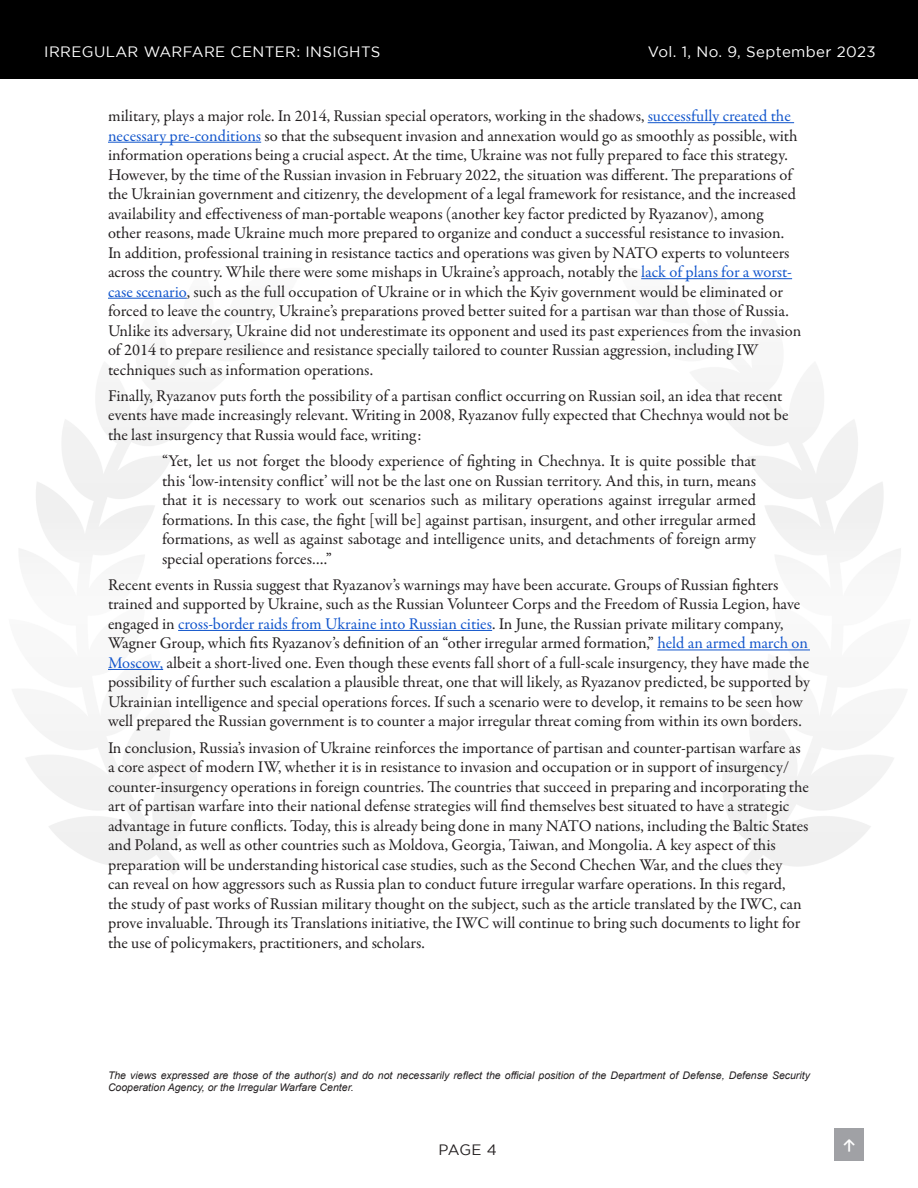
<style>
.page{position:relative;width:918px;height:1188px;background:#fff}
.page>*{position:absolute;margin:0;border:0;box-sizing:border-box;transform-origin:0 0}
.t1{font:16.5px/19.5px "Garamond Premr Pro";color:#231f20}
.t2{font:15px "Gotham";letter-spacing:.025em;color:#fff}
.t3{font:15px "Gotham";color:#231f20}
.t4{font:700 15px "Calibri";color:#fff}
.t5{font:italic 10.5px/12.6px "Arial";color:#231f20}
.s1{color:#15c}
</style>
<div class="page">
<div style="left:0;top:0;width:918px;height:79px;background:#000"></div>
<hr style="left:648px;top:122px;width:146px;height:1px;background:#15c">
<hr style="left:108px;top:142px;width:153px;height:1px;background:#15c">
<hr style="left:641px;top:278px;width:151px;height:1px;background:#15c">
<hr style="left:108px;top:298px;width:79px;height:1px;background:#15c">
<hr style="left:178px;top:630px;width:314px;height:1px;background:#15c">
<hr style="left:657px;top:650px;width:153px;height:1px;background:#15c">
<hr style="left:108px;top:669px;width:55px;height:1px;background:#15c">
<div style="left:835px;top:1129px;width:29px;height:32px;background:#a0a1a5"></div>
<p class="t2" style="left:44px;top:44px;width:338px">IRREGULAR WARFARE CENTER: INSIGHTS</p>
<p class="t2" style="left:648px;top:44px;width:229px">Vol. 1, No. 9, September 2023</p>
<p class="t1" style="left:108px;top:107px;width:695px">military, plays a major role. In 2014, Russian special operators, working in the shadows, <span class="s1">successfully created the necessary pre-conditions</span> so that the subsequent invasion and annexation would go as smoothly as possible, with information operations being a crucial aspect. At the time, Ukraine was not fully prepared to face this strategy.<br>However, by the time of the Russian invasion in February 2022, the situation was different. The preparations of the Ukrainian government and citizenry, the development of a legal framework for resistance, and the increased availability and effectiveness of man-portable weapons (another key factor predicted by Ryazanov), among<br>other reasons, made Ukraine much more prepared to organize and conduct a successful resistance to invasion.<br>In addition, professional training in resistance tactics and operations was given by NATO experts to volunteers across the country. While there were some mishaps in Ukraine’s approach, notably the <span class="s1">lack of plans for a worst&shy;case scenario</span>, such as the full occupation of Ukraine or in which the Kyiv government would be eliminated or forced to leave the country, Ukraine’s preparations proved better suited for a partisan war than those of Russia.<br>Unlike its adversary, Ukraine did not underestimate its opponent and used its past experiences from the invasion of 2014 to prepare resilience and resistance specially tailored to counter Russian aggression, including IW techniques such as information operations.</p>
<p class="t1" style="left:108px;top:386px;width:682px">Finally, Ryazanov puts forth the possibility of a partisan conflict occurring on Russian soil, an idea that recent events have made increasingly relevant. Writing in 2008, Ryazanov fully expected that Chechnya would not be the last insurgency that Russia would face, writing:</p>
<p class="t1" style="left:162px;top:452px;width:596px;text-align:justify">“Yet, let us not forget the bloody experience of fighting in Chechnya. It is quite possible that this ‘low-intensity conflict’ will not be the last one on Russian territory. And this, in turn, means that it is necessary to work out scenarios such as military operations against irregular armed formations. In this case, the fight [will be] against partisan, insurgent, and other irregular armed formations, as well as against sabotage and intelligence units, and detachments of foreign army special operations forces….”</p>
<p class="t1" style="left:108px;top:575px;width:703px">Recent events in Russia suggest that Ryazanov’s warnings may have been accurate. Groups of Russian fighters trained and supported by Ukraine, such as the Russian Volunteer Corps and the Freedom of Russia Legion, have engaged in <span class="s1">cross-border raids from Ukraine into Russian cities</span>. In June, the Russian private military company, Wagner Group, which fits Ryazanov’s definition of an “other irregular armed formation,” <span class="s1">held an armed march on Moscow,</span> albeit a short-lived one. Even though these events fall short of a full-scale insurgency, they have made the possibility of further such escalation a plausible threat, one that will likely, as Ryazanov predicted, be supported by Ukrainian intelligence and special operations forces. If such a scenario were to develop, it remains to be seen how well prepared the Russian government is to counter a major irregular threat coming from within its own borders.</p>
<p class="t1" style="left:108px;top:738px;width:703px">In conclusion, Russia’s invasion of Ukraine reinforces the importance of partisan and counter-partisan warfare as a core aspect of modern IW, whether it is in resistance to invasion and occupation or in support of insurgency/ counter-insurgency operations in foreign countries. The countries that succeed in preparing and incorporating the art of partisan warfare into their national defense strategies will find themselves best situated to have a strategic advantage in future conflicts. Today, this is already being done in many NATO nations, including the Baltic States and Poland, as well as other countries such as Moldova, Georgia, Taiwan, and Mongolia. A key aspect of this preparation will be understanding historical case studies, such as the Second Chechen War, and the clues they<br>can reveal on how aggressors such as Russia plan to conduct future irregular warfare operations. In this regard, the study of past works of Russian military thought on the subject, such as the article translated by the IWC, can prove invaluable. Through its Translations initiative, the IWC will continue to bring such documents to light for the use of policymakers, practitioners, and scholars.</p>
<p class="t5" style="left:108px;top:1069px;width:703px">The views expressed are those of the author(s) and do not necessarily reflect the official position of the Department of Defense, Defense Security<br>Cooperation Agency, or the Irregular Warfare Center.</p>
<p class="t3" style="left:438px;top:1141px;width:60px">PAGE 4</p>
<p class="t4" style="left:843px;top:1135px;width:15px">↑</p>
</div>
